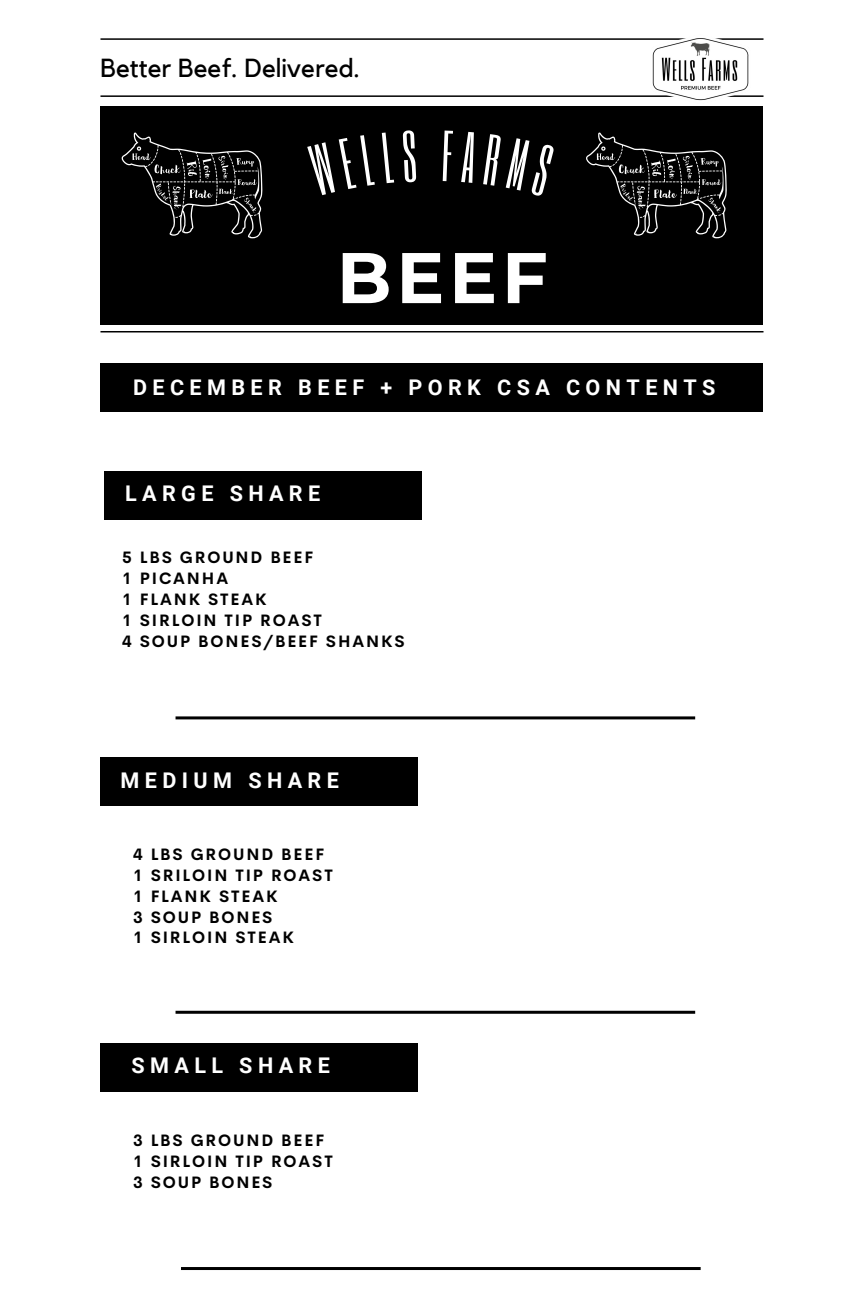
<style>
.page{position:relative;width:864px;height:1296px;background:#fff}
.page>*{position:absolute;margin:0;border:0;box-sizing:border-box;transform-origin:0 0}
.t1{font:700 71.6px "Montserrat";color:#fff}
.t2{font:26px "Kollektif";color:#000}
.t3{font:700 21.6px "Roboto";letter-spacing:.25em;color:#fff}
.t4{font:700 16.2px/21px "Cerebri Sans";letter-spacing:.115em;color:#000}
</style>
<div class="page">
<div style="left:100px;top:106px;width:663px;height:219px;background:#000"></div>
<hr style="left:100px;top:38px;width:664px;height:2px;background:#000">
<hr style="left:100px;top:95px;width:664px;height:2px;background:#000">
<hr style="left:100px;top:331px;width:664px;height:1px;background:#000">
<hr style="left:176px;top:716px;width:519px;height:3px;background:#000">
<div style="left:100px;top:363px;width:663px;height:48px;background:#000"></div>
<svg style="left:122px;top:132px;width:141px;height:106px"></svg>
<img style="left:623px;top:38px;width:141px;height:63px">
<div style="left:105px;top:472px;width:317px;height:48px;background:#000"></div>
<div style="left:100px;top:758px;width:318px;height:48px;background:#000"></div>
<div style="left:100px;top:1044px;width:318px;height:48px;background:#000"></div>
<hr style="left:176px;top:1011px;width:519px;height:3px;background:#000">
<hr style="left:181px;top:1267px;width:520px;height:3px;background:#000">
<svg style="left:586px;top:132px;width:141px;height:106px"></svg>
<p class="t2" style="left:100px;top:56px;width:261px">Better Beef. Delivered.</p>
<p class="t1" style="left:337px;top:234px;width:212px">BEEF</p>
<p class="t3" style="left:133px;top:375px;width:584px">DECEMBER BEEF + PORK CSA CONTENTS</p>
<h2 class="t3" style="left:125px;top:481px;width:197px">LARGE SHARE</h2>
<p class="t4" style="left:122px;top:547px;width:193px">5 LBS GROUND BEEF</p>
<h3 class="t4" style="left:122px;top:568px;width:107px">1 PICANHA</h3>
<p class="t4" style="left:122px;top:589px;width:146px">1 FLANK STEAK</p>
<p class="t4" style="left:122px;top:610px;width:201px">1 SIRLOIN TIP ROAST</p>
<p class="t4" style="left:122px;top:631px;width:284px">4 SOUP BONES/BEEF SHANKS</p>
<p class="t3" style="left:121px;top:768px;width:220px">MEDIUM SHARE</p>
<p class="t4" style="left:133px;top:844px;width:201px">4 LBS GROUND BEEF<br>1 SRILOIN TIP ROAST<br>1 FLANK STEAK<br>3 SOUP BONES<br>1 SIRLOIN STEAK</p>
<p class="t3" style="left:131px;top:1053px;width:200px">SMALL SHARE</p>
<p class="t4" style="left:133px;top:1129px;width:201px">3 LBS GROUND BEEF<br>1 SIRLOIN TIP ROAST<br>3 SOUP BONES</p>
</div>
